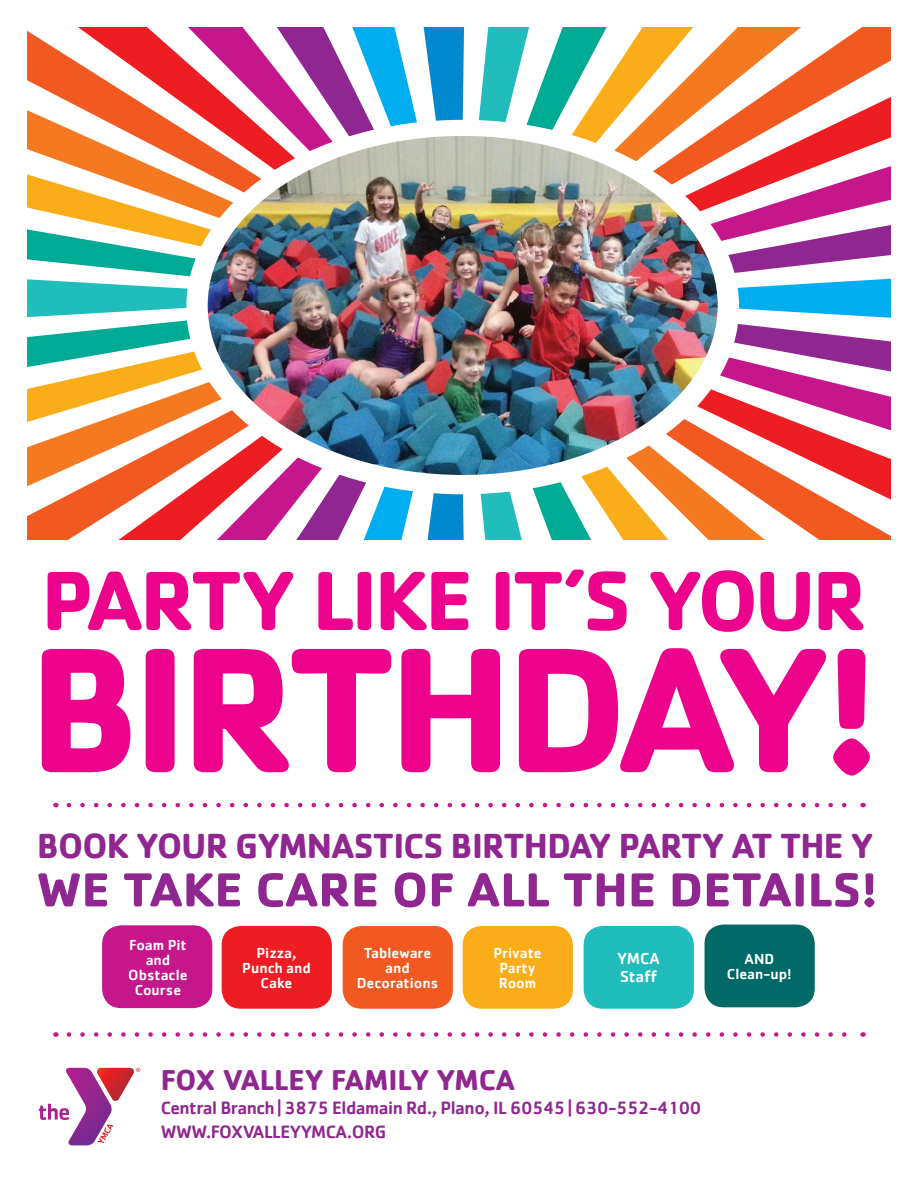
<style>
.page{position:relative;width:918px;height:1188px;background:#fff}
.page>*{position:absolute;margin:0;border:0;box-sizing:border-box;transform-origin:0 0}
.t1{font:700 184.65px "Cachet";letter-spacing:-.055em;color:#ed028c}
.t2{font:700 87px "Cachet";letter-spacing:-.04em;color:#ed028c}
.body_no__b4{font:700 49.5px "Cachet";color:#90268f;scale:1.04 1}
.body_no__b4-2{font:700 36px "Cachet";letter-spacing:-.02em;color:#90268f}
.t3{font:700 29.7px "Cachet";color:#90268f}
.t4{font:500 18.45px "Cachet";letter-spacing:-.025em;color:#90268f}
.t5{font:500 16.5px "Cachet";color:#fff}
.t6{font:500 15px "Cachet";color:#fff}
</style>
<div class="page">
<svg style="left:27px;top:27px;width:864px;height:513px"></svg>
<div style="left:186px;top:120px;width:553px;height:374px;background:#fff;border-radius:50%"></div>
<img style="left:208px;top:136px;width:510px;height:339px">
<svg style="left:39px;top:1068px;width:101px;height:77px"></svg>
<div style="left:222px;top:926px;width:110px;height:83px;background:#ee1d23;border-radius:19px"></div>
<div style="left:343px;top:926px;width:110px;height:83px;background:#f15921;border-radius:19px"></div>
<div style="left:463px;top:926px;width:110px;height:83px;background:#faad19;border-radius:19px"></div>
<div style="left:584px;top:926px;width:110px;height:83px;background:#21bdbd;border-radius:19px"></div>
<div style="left:705px;top:925px;width:110px;height:82px;background:#016a69;border-radius:19px"></div>
<div style="left:102px;top:925px;width:110px;height:83px;background:#c5168c;border-radius:19px"></div>
<svg style="left:69px;top:803px;width:778px;height:4px"></svg>
<svg style="left:69px;top:1032px;width:778px;height:5px"></svg>
<p class="t2" style="left:41px;top:544px;width:828px">PARTY LIKE IT’S YOUR</p>
<p class="t1" style="left:27px;top:591px;width:856px">BIRTHDAY!</p>
<p class="body_no__b4-2" style="left:37px;top:822px;width:838px">BOOK YOUR GYMNASTICS BIRTHDAY PARTY AT THE Y</p>
<p class="body_no__b4" style="left:37px;top:858px;width:810px">WE TAKE CARE OF ALL THE DETAILS!</p>
<p class="t6" style="left:129px;top:935px;width:59px">Foam Pit</p>
<p class="t6" style="left:146px;top:950px;width:26px">and</p>
<p class="t6" style="left:128px;top:965px;width:61px">Obstacle</p>
<p class="t6" style="left:135px;top:980px;width:48px">Course</p>
<p class="t6" style="left:256px;top:944px;width:42px">Pizza,</p>
<p class="t6" style="left:242px;top:959px;width:70px">Punch and</p>
<p class="t6" style="left:261px;top:974px;width:33px">Cake</p>
<p class="t6" style="left:364px;top:944px;width:69px">Tableware</p>
<p class="t6" style="left:385px;top:959px;width:26px">and</p>
<p class="t6" style="left:357px;top:974px;width:83px">Decorations</p>
<p class="t6" style="left:493px;top:944px;width:50px">Private</p>
<p class="t6" style="left:499px;top:959px;width:38px">Party</p>
<p class="t6" style="left:499px;top:974px;width:39px">Room</p>
<p class="t5" style="left:617px;top:949px;width:44px">YMCA</p>
<p class="t5" style="left:620px;top:967px;width:38px">Staff</p>
<p class="t6" style="left:745px;top:950px;width:31px">AND</p>
<p class="t6" style="left:727px;top:965px;width:66px">Clean-up!</p>
<p class="t3" style="left:161px;top:1060px;width:356px">FOX VALLEY FAMILY YMCA</p>
<p class="t4" style="left:161px;top:1096px;width:542px">Central Branch | 3875 Eldamain Rd., Plano, IL 60545 | 630-552-4100</p>
<p class="t4" style="left:161px;top:1120px;width:227px">WWW.FOXVALLEYYMCA.ORG</p>
</div>
